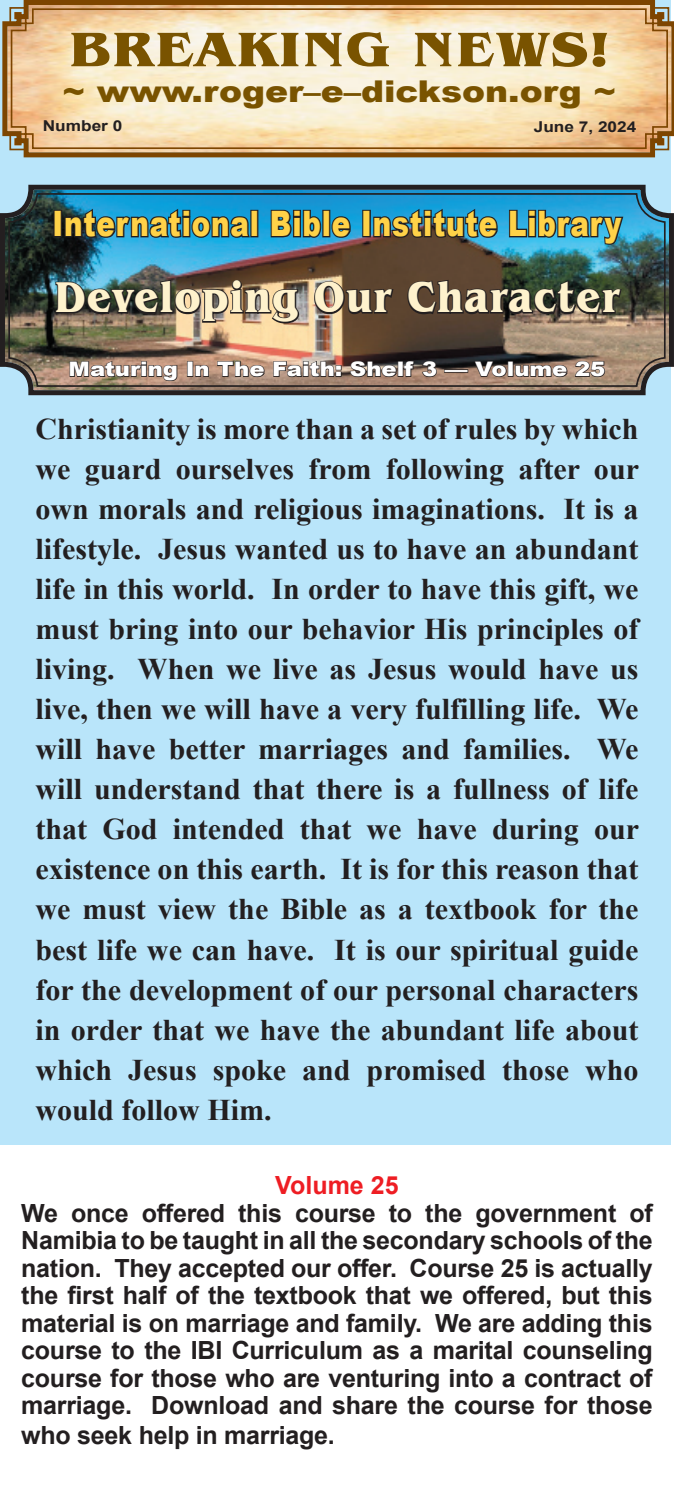
<style>
.page{position:relative;width:674px;height:1489px;background:#fff}
.page>*{position:absolute;margin:0;border:0;box-sizing:border-box;transform-origin:0 0}
.t1{font:700 50px "Benguiat IT Cby BT";letter-spacing:.025em;color:#795300;scale:1.15 1}
.t2{font:700 44.25px "Benguiat IT Cby BT";letter-spacing:.04em;color:#fef2cd;scale:.89 1}
.t3{font:900 35px "Arial";letter-spacing:.03em;color:#ffd248;scale:.79 1}
.t4{font:700 30px/40px "Times New Roman";color:#231f20;text-align:justify}
.t5{font:900 30px "Arial";color:#795300;scale:1.15 1}
.t6{font:700 25px/27.5px "Arial";letter-spacing:-.01em;color:#231f20;text-align:justify}
.t7{font:700 25px "Arial";color:#ee1d23}
.t8{font:900 20px "Arial";color:#fff;scale:1.14 1}
.t9{font:700 15px "Arial";color:#231f20;scale:1.15 1}
</style>
<div class="page">
<div style="left:0;top:0;width:670px;height:1144px;background:#b9e5fa"></div>
<svg style="left:0;top:182px;width:673px;height:216px"></svg>
<img style="left:7px;top:192px;width:659px;height:196px">
<div style="left:53px;top:210px;width:9px;height:27px;border:3px solid #231f20"></div>
<img style="left:54px;top:206px;width:570px;height:118px">
<svg style="left:69px;top:356px;width:109px;height:26px;background:#8d7261"></svg>
<div style="left:187px;top:361px;width:6px;height:16px;border:1px solid #231f20"></div>
<svg style="left:194px;top:364px;width:15px;height:13px"></svg>
<svg style="left:216px;top:360px;width:50px;height:18px"></svg>
<svg style="left:272px;top:360px;width:69px;height:18px"></svg>
<svg style="left:349px;top:360px;width:66px;height:18px"></svg>
<svg style="left:421px;top:360px;width:16px;height:18px"></svg>
<div style="left:444px;top:369px;width:24px;height:4px;border:1px solid #231f20"></div>
<svg style="left:473px;top:360px;width:34px;height:18px"></svg>
<div style="left:507px;top:361px;width:6px;height:16px;border:1px solid #231f20"></div>
<svg style="left:514px;top:364px;width:54px;height:14px"></svg>
<svg style="left:574px;top:360px;width:31px;height:18px"></svg>
<svg style="left:2px;top:0;width:671px;height:160px"></svg>
<svg style="left:9px;top:6px;width:660px;height:145px;background:#f1dcb7"></svg>
<h1 class="t1" style="left:69px;top:18px;width:472px">BREAKING NEWS!</h1>
<p class="t5" style="left:62px;top:70px;width:482px">~ www.roger–e–dickson.org ~</p>
<p class="t9" style="left:43px;top:116px;width:71px">Number 0</p>
<p class="t9" style="left:533px;top:116px;width:91px">June 7, 2024</p>
<p class="t3" style="left:52px;top:198px;width:721px">International Bible Institute Library</p>
<h2 class="t2" style="left:55px;top:270px;width:635px">Developing Our Character</h2>
<p class="t8" style="left:69px;top:354px;width:472px">Maturing In The Faith: Shelf 3 — Volume 25</p>
<p class="t4" style="left:35px;top:408px;width:604px">Christianity is more than a set of rules by which we guard ourselves from following after our own morals and religious imaginations. It is a lifestyle. Jesus wanted us to have an abundant life in this world. In order to have this gift, we must bring into our behavior His principles of living. When we live as Jesus would have us live, then we will have a very fulfilling life. We will have better marriages and families. We will understand that there is a fullness of life that God intended that we have during our existence on this earth. It is for this reason that we must view the Bible as a textbook for the best life we can have. It is our spiritual guide for the development of our personal characters in order that we have the abundant life about which Jesus spoke and promised those who would follow Him.</p>
<p class="t7" style="left:275px;top:1167px;width:125px">Volume 25</p>
<p class="t6" style="left:21px;top:1199px;width:632px">We once offered this course to the government of Namibia to be taught in all the secondary schools of the nation. They accepted our offer. Course 25 is actually the first half of the textbook that we offered, but this material is on marriage and family. We are adding this course to the IBI Curriculum as a marital counseling course for those who are venturing into a contract of marriage. Download and share the course for those</p>
<p class="t6" style="left:21px;top:1421px;width:315px">who seek help in marriage.</p>
</div>
